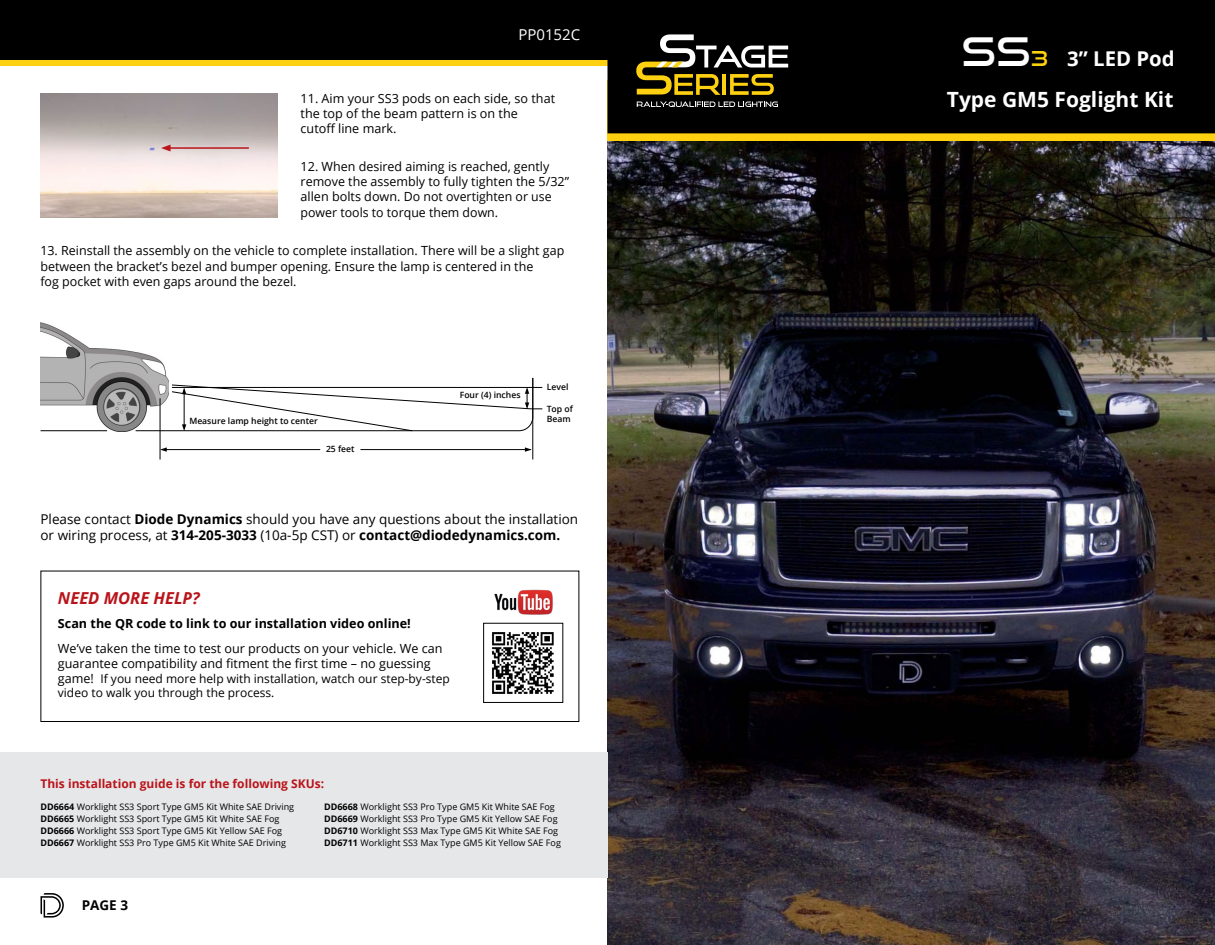
<style>
.page{position:relative;width:1215px;height:945px;background:#fff}
.page>*{position:absolute;margin:0;border:0;box-sizing:border-box;transform-origin:0 0}
.t1{font:700 21px "Open Sans";color:#fff}
.t2{font:700 20.4px "Open Sans";color:#fff}
.t3{font:italic 700 16.5px "Open Sans";color:#ba141a}
.t4{font:15px "Open Sans";color:#fff}
.t5{font:13.5px/16.2px "Open Sans";color:#000}
.t6{font:700 13.5px "Open Sans";color:#000}
.t7{font:12.6px/15.1px "Open Sans";color:#000}
.t8{font:700 12.6px "Open Sans";color:#000}
.t9{font:12px/14.4px "Open Sans";color:#000}
.t10{font:700 12px "Open Sans";color:#ba141a}
.t11{font:9px/12px "Open Sans";color:#000}
.t12{font:600 8.7px/10.4px "Open Sans";color:#000}
.s1{font-weight:700}
.s2{font-size:12.6px}
.s3{font-family:"Good Times Rg";font-weight:400;font-size:39.45px}
.s4{font-family:"Good Times Rg";font-weight:400;font-size:20.7px;color:#fed110}
</style>
<div class="page">
<div style="left:0;top:6px;width:626px;height:60px;background:linear-gradient(to right,#fed110,#fed110)"></div>
<div style="left:0;top:0;width:640px;height:59px;background:#000"></div>
<img style="left:608px;top:140px;width:607px;height:805px">
<div style="left:608px;top:80px;width:607px;height:60px;background:linear-gradient(to right,#fed110,#fed110)"></div>
<div style="left:607px;top:0;width:608px;height:133px;background:#000"></div>
<svg style="left:637px;top:101px;width:141px;height:6px"></svg>
<svg style="left:636px;top:34px;width:152px;height:61px;background:#544c2a"></svg>
<svg style="left:40px;top:893px;width:24px;height:25px"></svg>
<div style="left:0;top:752px;width:608px;height:126px;background:#e6e7e8"></div>
<img style="left:41px;top:322px;width:126px;height:109px">
<hr style="left:532px;top:378px;width:1px;height:82px;background:#000">
<hr style="left:160px;top:398px;width:1px;height:62px;background:#000">
<hr style="left:360px;top:449px;width:171px;height:1px;background:#000">
<svg style="left:525px;top:447px;width:7px;height:5px"></svg>
<hr style="left:165px;top:449px;width:155px;height:1px;background:#000">
<svg style="left:160px;top:447px;width:7px;height:5px"></svg>
<svg style="left:135px;top:377px;width:408px;height:55px"></svg>
<hr style="left:41px;top:430px;width:66px;height:1px;background:#000">
<hr style="left:168px;top:147px;width:81px;height:2px;background:#ba141a">
<svg style="left:161px;top:145px;width:10px;height:6px"></svg>
<img style="left:494px;top:589px;width:59px;height:26px">
<div style="left:40px;top:571px;width:539px;height:151px;border:1px solid #000"></div>
<img style="left:492px;top:632px;width:62px;height:62px">
<div style="left:483px;top:623px;width:80px;height:80px;border:1px solid #000"></div>
<p class="t4" style="left:524px;top:23px;width:54px">PP0081</p>
<p class="t4" style="left:518px;top:24px;width:63px">PP0152C</p>
<p class="t7" style="left:301px;top:90px;width:256px">11. Aim your SS3 pods on each side, so that the top of the beam pattern is on the cutoff line mark.</p>
<p class="t7" style="left:301px;top:159px;width:270px">12. When desired aiming is reached, gently remove the assembly to fully tighten the 5/32” allen bolts down. Do not overtighten or use power tools to torque them down.</p>
<p class="t7" style="left:40px;top:243px;width:525px">13. Reinstall the assembly on the vehicle to complete installation. There will be a slight gap between the bracket’s bezel and bumper opening. Ensure the lamp is centered in the<br>fog pocket with even gaps around the bezel.</p>
<p class="t12" style="left:189px;top:416px;width:130px">Measure lamp height to center</p>
<p class="t12" style="left:326px;top:444px;width:30px">25 feet</p>
<p class="t12" style="left:460px;top:390px;width:62px">Four (4) inches</p>
<p class="t12" style="left:547px;top:382px;width:23px">Level</p>
<p class="t12" style="left:547px;top:403px;width:28px">Top of<br>Beam</p>
<p class="t5" style="left:40px;top:511px;width:539px">Please contact <span class="s1">Diode Dynamics</span> should you have any questions about the installation or wiring process, at <span class="s1">314-205-3033</span> (10a-5p CST) or <span class="s1">contact@diodedynamics.com.</span></p>
<h3 class="t3" style="left:58px;top:586px;width:143px">NEED MORE HELP?</h3>
<p class="t7" style="left:58px;top:640px;width:386px">We’ve taken the time to test our products on your vehicle. We can guarantee compatibility and fitment the first time – no guessing</p>
<p class="t9" style="left:58px;top:671px;width:393px"><span class="s2">game!</span> If you need more help with installation, watch our step-by-step video to walk you through the process.</p>
<p class="t8" style="left:58px;top:614px;width:354px">Scan the QR code to link to our installation video online!</p>
<p class="t10" style="left:40px;top:775px;width:285px">This installation guide is for the following SKUs:</p>
<p class="t11" style="left:40px;top:800px;width:255px"><span class="s1">DD6664</span> Worklight SS3 Sport Type GM5 Kit White SAE Driving <span class="s1">DD6665</span> Worklight SS3 Sport Type GM5 Kit White SAE Fog <span class="s1">DD6666</span> Worklight SS3 Sport Type GM5 Kit Yellow SAE Fog <span class="s1">DD6667</span> Worklight SS3 Pro Type GM5 Kit White SAE Driving</p>
<p class="t11" style="left:324px;top:800px;width:238px"><span class="s1">DD6668</span> Worklight SS3 Pro Type GM5 Kit White SAE Fog <span class="s1">DD6669</span> Worklight SS3 Pro Type GM5 Kit Yellow SAE Fog <span class="s1">DD6710</span> Worklight SS3 Max Type GM5 Kit White SAE Fog <span class="s1">DD6711</span> Worklight SS3 Max Type GM5 Kit Yellow SAE Fog</p>
<p class="t6" style="left:82px;top:896px;width:48px">PAGE 3</p>
<h2 class="t2" style="left:962px;top:44px;width:215px"><span class="s3">SS</span><span class="s4">3</span> 3” LED Pod</h2>
<h1 class="t1" style="left:947px;top:84px;width:228px">Type GM5 Foglight Kit</h1>
</div>
